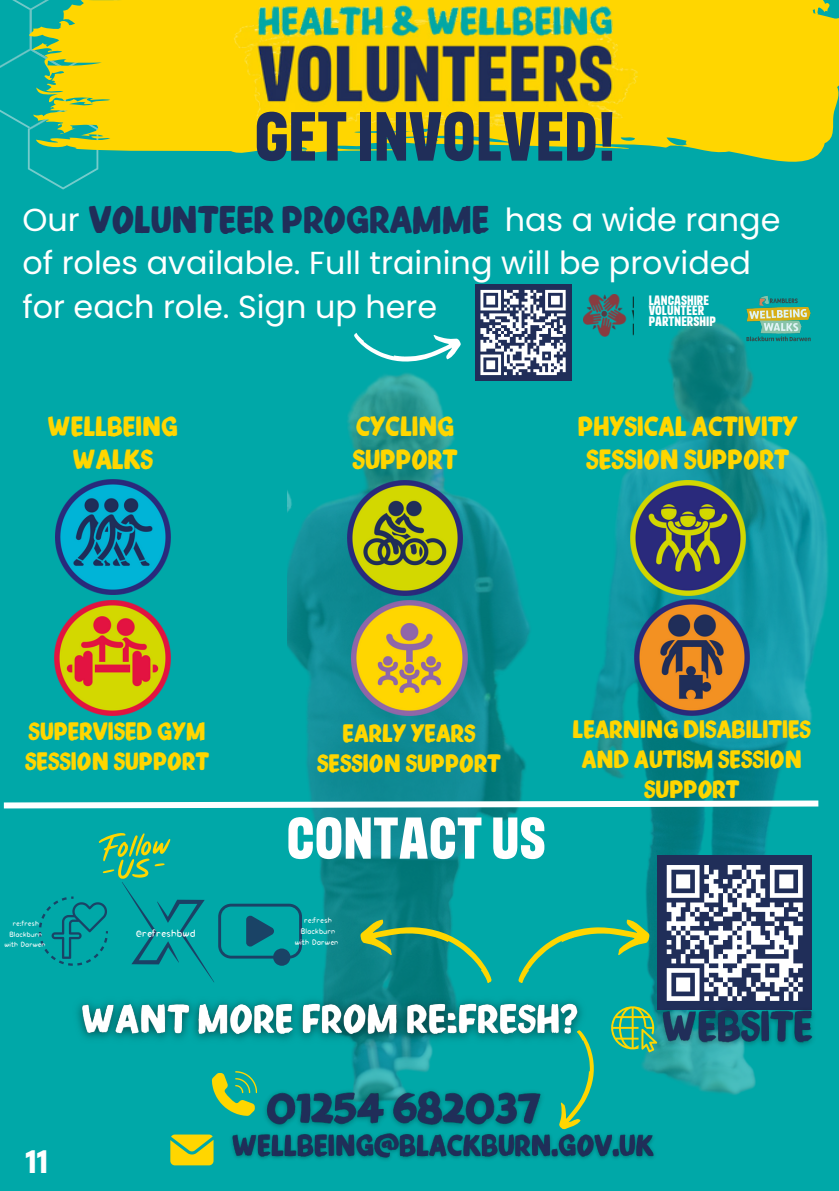
<style>
.page{position:relative;width:839px;height:1191px;background:#fff}
.page>*{position:absolute;margin:0;border:0;box-sizing:border-box;transform-origin:0 0}
.t1{font:700 59.8px "ONEYOUSANS";color:#202e59}
.t2{font:700 50.8px "ONEYOUSANS";color:#fff}
.t3{font:700 32.8px "ONEYOUSCRIPT";color:#202e59}
.t4{font:31.8px/43.6px "Poppins";color:#fff}
.t5{font:700 28px "ONEYOUSANS";color:#fff}
.t6{font:700 23.6px/33px "ONEYOUSCRIPT";color:#ffd600;text-align:center}
.t7{font:700 21.4px/29.6px "ONEYOUSCRIPT";color:#ffd600;text-align:center}
.t8{font:700 11.8px "ONEYOUSANS";color:#fff}
.t9{font:10.8px "Lakeland";color:#fff}
.t10{font:8.2px/10.8px "Lakeland";color:#fff;text-align:center}
.t11{font:7.6px/10.2px "Lakeland";color:#fff;text-align:center}
</style>
<div class="page">
<div style="left:0;top:0;width:838px;height:1191px;background:#00a8a8"></div>
<img style="left:288px;top:309px;width:540px;height:773px">
<svg style="left:4px;top:0;width:834px;height:190px;fill:#ffd600"></svg>
<img style="left:583px;top:294px;width:50px;height:42px">
<img style="left:347px;top:480px;width:116px;height:116px">
<img style="left:351px;top:600px;width:116px;height:116px">
<img style="left:634px;top:600px;width:115px;height:115px">
<img style="left:630px;top:480px;width:115px;height:116px">
<img style="left:55px;top:600px;width:115px;height:116px">
<img style="left:55px;top:479px;width:116px;height:116px">
<img style="left:744px;top:295px;width:68px;height:53px">
<div style="left:657px;top:856px;width:155px;height:154px;background:#202e59"></div>
<div style="left:474px;top:284px;width:97px;height:97px;background:#202e59"></div>
<svg style="left:480px;top:289px;width:86px;height:87px"></svg>
<img style="left:265px;top:1082px;width:244px;height:43px">
<svg style="left:212px;top:1071px;width:45px;height:45px"></svg>
<svg style="left:170px;top:1135px;width:43px;height:30px"></svg>
<svg style="left:39px;top:832px;width:263px;height:150px"></svg>
<svg style="left:3px;top:798px;width:821px;height:13px"></svg>
<svg style="left:354px;top:333px;width:107px;height:30px"></svg>
<img style="left:77px;top:987px;width:432px;height:65px">
<svg style="left:356px;top:911px;width:145px;height:73px"></svg>
<svg style="left:509px;top:863px;width:298px;height:262px"></svg>
<img style="left:225px;top:0;width:420px;height:143px">
<img style="left:652px;top:1000px;width:171px;height:54px">
<img style="left:231px;top:1125px;width:423px;height:35px">
<p class="t1" style="left:254px;top:112px;width:363px">GET INVOLVED!</p>
<p class="t3" style="left:89px;top:206px;width:402px">VOLUNTEER PROGRAMME</p>
<p class="t4" style="left:22px;top:198px;width:759px;text-indent:482px">has a wide range of roles available. Full training will be provided for each role. Sign up here</p>
<p class="t4" style="left:22px;top:198px;width:59px">Our</p>
<p class="t8" style="left:648px;top:295px;width:62px">LANCASHIRE</p>
<h6 class="t8" style="left:648px;top:306px;width:57px">VOLUNTEER</h6>
<p class="t8" style="left:648px;top:316px;width:68px">PARTNERSHIP</p>
<h5 class="t6" style="left:48px;top:412px;width:132px">WELLBEING<br>WALKS</h5>
<p class="t6" style="left:352px;top:412px;width:106px;text-align:left">CYCLING<br>SUPPORT</p>
<p class="t6" style="left:577px;top:412px;width:221px">PHYSICAL ACTIVITY<br>SESSION SUPPORT</p>
<p class="t7" style="left:25px;top:719px;width:185px;text-align:left">SUPERVISED GYM<br>SESSION SUPPORT</p>
<h5 class="t7" style="left:317px;top:720px;width:185px">EARLY YEARS<br>SESSION SUPPORT</h5>
<p class="t2" style="left:286px;top:817px;width:261px">CONTACT US</p>
<p class="t11" style="left:4px;top:919px;width:43px">re:fresh<br>Blackburn with Darwen</p>
<p class="t10" style="left:295px;top:915px;width:45px">re:fresh<br>Blackburn with Darwen</p>
<p class="t9" style="left:136px;top:928px;width:61px">@refreshbwd</p>
<h6 class="t7" style="left:572px;top:717px;width:240px">LEARNING DISABILITIES<br>AND AUTISM SESSION<br>SUPPORT</h6>
<p class="t5" style="left:25px;top:1150px;width:25px">11</p>
</div>
